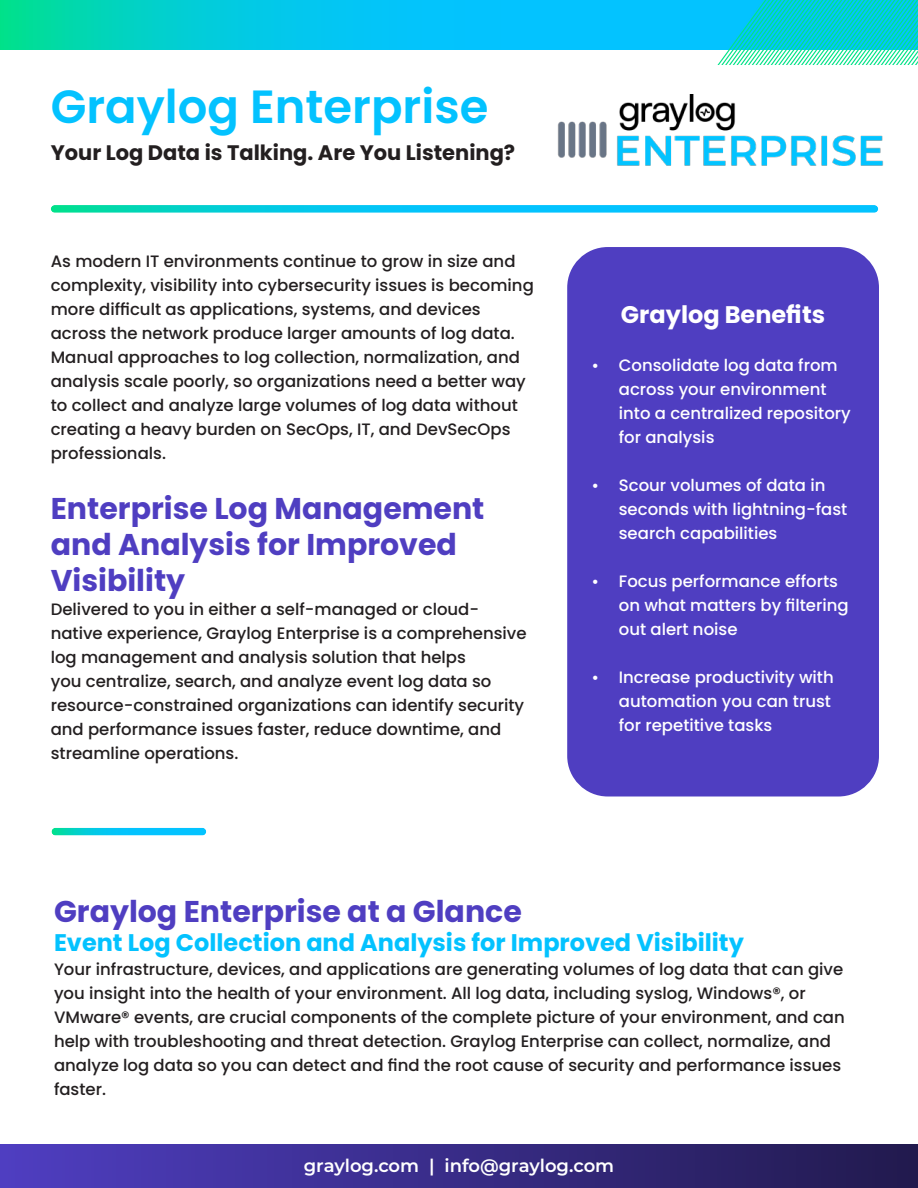
<style>
.page{position:relative;width:918px;height:1188px;background:#fff}
.page>*{position:absolute;margin:0;border:0;box-sizing:border-box;transform-origin:0 0}
.t1{font:600 46.5px "Poppins";color:#03c2ff}
.t2{font:700 30px/36px "Poppins";color:#4f3ec1}
.t3{font:700 24px "Poppins";color:#03c2ff}
.t4{font:700 24px "Poppins";color:#fff}
.t5{font:700 21px "Poppins";color:#231f20}
.t6{font:600 18px "Montserrat";color:#fff}
.t7{font:500 16.5px/24px "Poppins";color:#231f20}
.t8{font:500 16.5px/24px "Poppins";color:#fff}
.s1{font-family:"Montserrat";font-weight:400}
</style>
<div class="page">
<svg style="left:0;top:0;width:717px;height:50px;background:#02c9e4"></svg>
<div style="left:0;top:1145px;width:918px;height:43px;background:linear-gradient(to right,#4f3ec1,#221a4d)"></div>
<img style="left:558px;top:95px;width:325px;height:70px">
<svg style="left:51px;top:205px;width:827px;height:8px;background:#11cbeb"></svg>
<div style="left:567px;top:247px;width:312px;height:549px;background:#4f3ec1;border-radius:41px"></div>
<svg style="left:51px;top:828px;width:155px;height:7px"></svg>
<svg style="left:717px;top:0;width:201px;height:65px;background:#26d6d6"></svg>
<h1 class="t1" style="left:51px;top:86px;width:439px">Graylog Enterprise</h1>
<p class="t5" style="left:51px;top:144px;width:466px">Your Log Data is Talking. Are You Listening?</p>
<p class="t7" style="left:51px;top:249px;width:485px">As modern IT environments continue to grow in size and complexity, visibility into cybersecurity issues is becoming more difficult as applications, systems, and devices across the network produce larger amounts of log data.<br>Manual approaches to log collection, normalization, and analysis scale poorly, so organizations need a better way to collect and analyze large volumes of log data without creating a heavy burden on SecOps, IT, and DevSecOps professionals.</p>
<h2 class="t2" style="left:51px;top:493px;width:435px">Enterprise Log Management and Analysis for Improved<br>Visibility</h2>
<p class="t7" style="left:51px;top:597px;width:477px">Delivered to you in either a self-managed or cloud&shy;native experience, Graylog Enterprise is a comprehensive log management and analysis solution that helps<br>you centralize, search, and analyze event log data so resource-constrained organizations can identify security and performance issues faster, reduce downtime, and streamline operations.</p>
<h3 class="t4" style="left:621px;top:301px;width:206px">Graylog Benefits</h3>
<p class="t8" style="left:619px;top:354px;width:234px;text-indent:-27px"><span class="s1">•</span> Consolidate log data from across your environment into a centralized repository for analysis</p>
<p class="t8" style="left:619px;top:474px;width:230px;text-indent:-27px"><span class="s1">•</span> Scour volumes of data in seconds with lightning-fast search capabilities</p>
<p class="t8" style="left:619px;top:570px;width:231px;text-indent:-27px"><span class="s1">•</span> Focus performance efforts on what matters by filtering out alert noise</p>
<p class="t8" style="left:619px;top:666px;width:216px;text-indent:-27px"><span class="s1">•</span> Increase productivity with automation you can trust for repetitive tasks</p>
<h2 class="t2" style="left:54px;top:896px;width:469px">Graylog Enterprise at a Glance</h2>
<h3 class="t3" style="left:54px;top:931px;width:691px">Event Log Collection and Analysis for Improved Visibility</h3>
<p class="t7" style="left:54px;top:957px;width:792px">Your infrastructure, devices, and applications are generating volumes of log data that can give you insight into the health of your environment. All log data, including syslog, Windows®, or VMware® events, are crucial components of the complete picture of your environment, and can help with troubleshooting and threat detection. Graylog Enterprise can collect, normalize, and analyze log data so you can detect and find the root cause of security and performance issues faster.</p>
<p class="t6" style="left:304px;top:1158px;width:312px">graylog.com | info@graylog.com</p>
</div>
